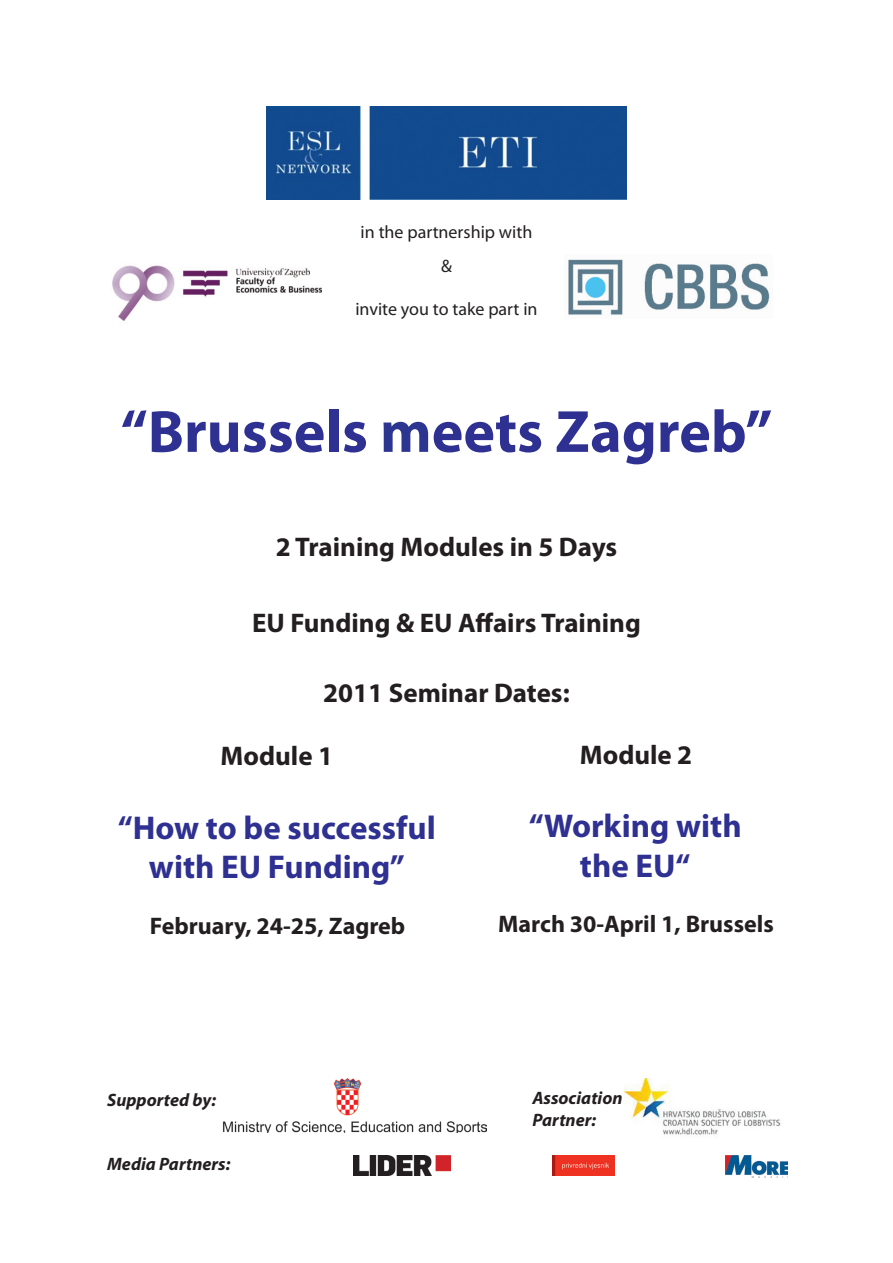
<style>
.page{position:relative;width:893px;height:1263px;background:#fff}
.page>*{position:absolute;margin:0;border:0;box-sizing:border-box;transform-origin:0 0}
.t1{font:700 60px "Myriad Pro";color:#2e3092}
.t2{font:700 33px/39.6px "Myriad Pro";color:#2e3092;text-align:center}
.t3{font:700 27px "Myriad Pro";color:#231f20}
.t4{font:700 24px "Myriad Pro";color:#231f20}
.t5{font:italic 700 18px/21.6px "Myriad Pro";color:#231f20}
.t6{font:18px/34.3px "Myriad Pro";color:#231f20;text-align:center}
.s1{color:#2c3590}
</style>
<div class="page">
<img style="left:223px;top:1078px;width:264px;height:55px">
<img style="left:624px;top:1078px;width:157px;height:57px">
<img style="left:353px;top:1156px;width:97px;height:20px">
<img style="left:553px;top:1155px;width:62px;height:21px">
<img style="left:726px;top:1155px;width:61px;height:22px">
<img style="left:266px;top:106px;width:361px;height:94px">
<img style="left:568px;top:259px;width:202px;height:56px">
<img style="left:112px;top:265px;width:210px;height:56px">
<p class="t6" style="left:361px;top:215px;width:173px">in the partnership with &amp;</p>
<p class="t6" style="left:355px;top:292px;width:184px">invite you to take part in</p>
<h1 class="t1" style="left:121px;top:392px;width:653px">“Brussels <span class="s1">m</span>eets Zagreb”</h1>
<p class="t3" style="left:276px;top:530px;width:343px">2 Training Modules in 5 Days</p>
<p class="t3" style="left:252px;top:605px;width:390px">EU Funding &amp; EU Affairs Training</p>
<p class="t3" style="left:323px;top:675px;width:248px">2011 Seminar Dates:</p>
<p class="t3" style="left:221px;top:738px;width:114px">Module 1</p>
<p class="t3" style="left:580px;top:737px;width:114px">Module 2</p>
<p class="t2" style="left:118px;top:806px;width:319px">“How to be successful with EU Funding”</p>
<p class="t4" style="left:150px;top:910px;width:257px">February, 24-25, Zagreb</p>
<p class="t2" style="left:529px;top:805px;width:214px">“Working with the EU“</p>
<p class="t4" style="left:498px;top:908px;width:277px">March 30-April 1, Brussels</p>
<p class="t5" style="left:107px;top:1088px;width:110px">Supported by:</p>
<p class="t5" style="left:532px;top:1087px;width:92px">Association<br>Partner:</p>
<p class="t5" style="left:107px;top:1152px;width:125px">Media Partners:</p>
</div>
